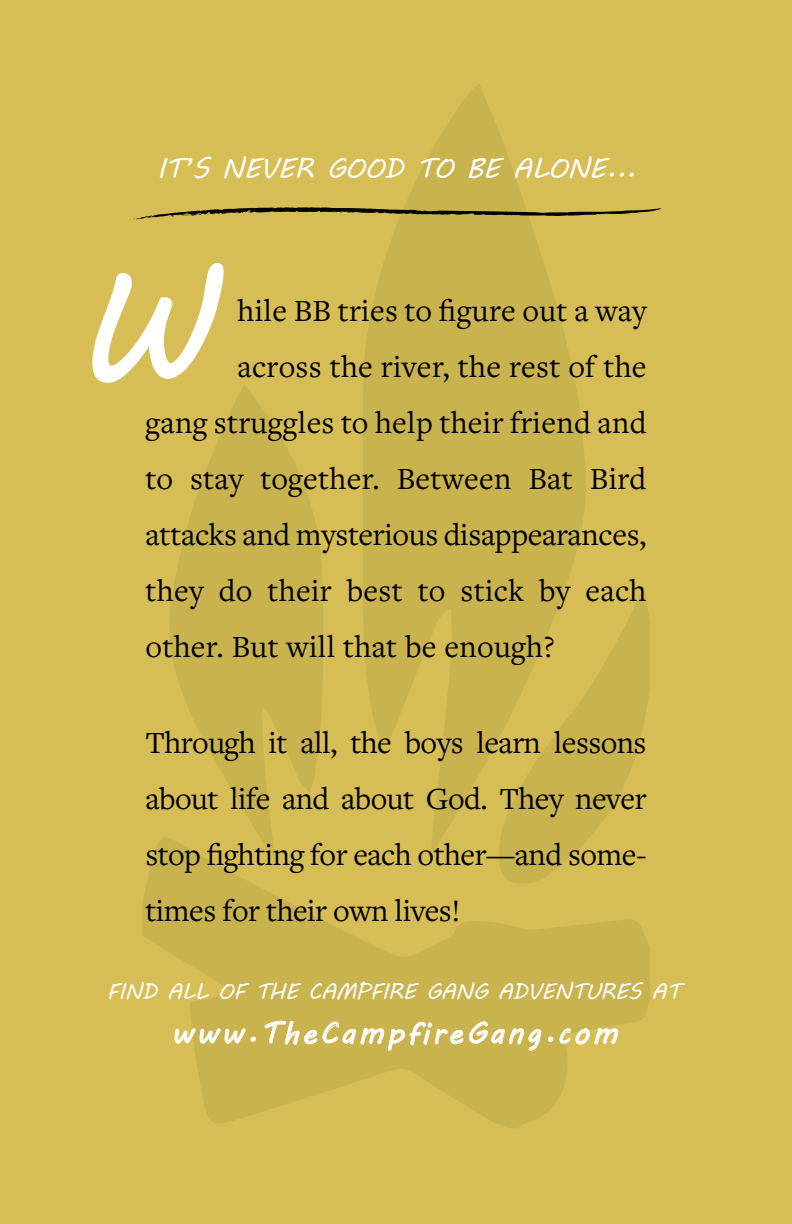
<style>
.page{position:relative;width:792px;height:1224px;background:#d6bd55}
.page>*{position:absolute;margin:0;border:0;box-sizing:border-box;transform-origin:0 0}
.t1{font:32px/56px "Freight Text Pro";letter-spacing:.01em;color:#000;text-align:justify}
.t2{font:32px "Freight Text Pro";letter-spacing:-.01em;color:#000}
.t3{font:30px "MV Boli";letter-spacing:.1em;color:#fff}
.t4{font:28px "MV Boli";letter-spacing:-.015em;color:#fff}
.t5{font:22px "MV Boli";letter-spacing:-.015em;color:#fff}
</style>
<div class="page">
<svg style="left:142px;top:838px;width:508px;height:290px;fill:#c9b34f"></svg>
<svg style="left:361px;top:84px;width:225px;height:768px;fill:#c9b34f"></svg>
<svg style="left:497px;top:586px;width:153px;height:298px;fill:#c9b34f"></svg>
<svg style="left:167px;top:385px;width:157px;height:472px;fill:#c9b34f"></svg>
<svg style="left:130px;top:207px;width:532px;height:13px"></svg>
<svg style="left:175px;top:1028px;width:81px;height:17px"></svg>
<svg style="left:265px;top:1019px;width:52px;height:27px"></svg>
<svg style="left:323px;top:1021px;width:218px;height:32px"></svg>
<svg style="left:548px;top:1037px;width:5px;height:5px"></svg>
<svg style="left:560px;top:1028px;width:58px;height:19px"></svg>
<svg style="left:92px;top:263px;width:132px;height:120px"></svg>
<p class="t4" style="left:157px;top:149px;width:480px">IT’S NEVER GOOD TO BE ALONE...</p>
<p class="t1" style="left:238px;top:282px;width:411px">hile BB tries to figure out a way</p>
<p class="t1" style="left:238px;top:338px;width:410px">across the river, the rest of the</p>
<p class="t1" style="left:146px;top:394px;width:502px">gang struggles to help their friend and</p>
<p class="t1" style="left:146px;top:450px;width:502px">to stay together. Between Bat Bird</p>
<p class="t2" style="left:146px;top:514px;width:502px">attacks and mysterious disappearances,</p>
<p class="t1" style="left:146px;top:562px;width:502px">they do their best to stick by each</p>
<p class="t1" style="left:146px;top:618px;width:411px">other. But will that be enough?</p>
<p class="t1" style="left:146px;top:714px;width:503px">Through it all, the boys learn lessons about life and about God. They never stop fighting for each other—and some&shy;times for their own lives!</p>
<p class="t5" style="left:107px;top:976px;width:575px">FIND ALL OF THE CAMPFIRE GANG ADVENTURES AT</p>
<p class="t3" style="left:171px;top:1013px;width:448px">www.TheCampfireGang.com</p>
</div>
